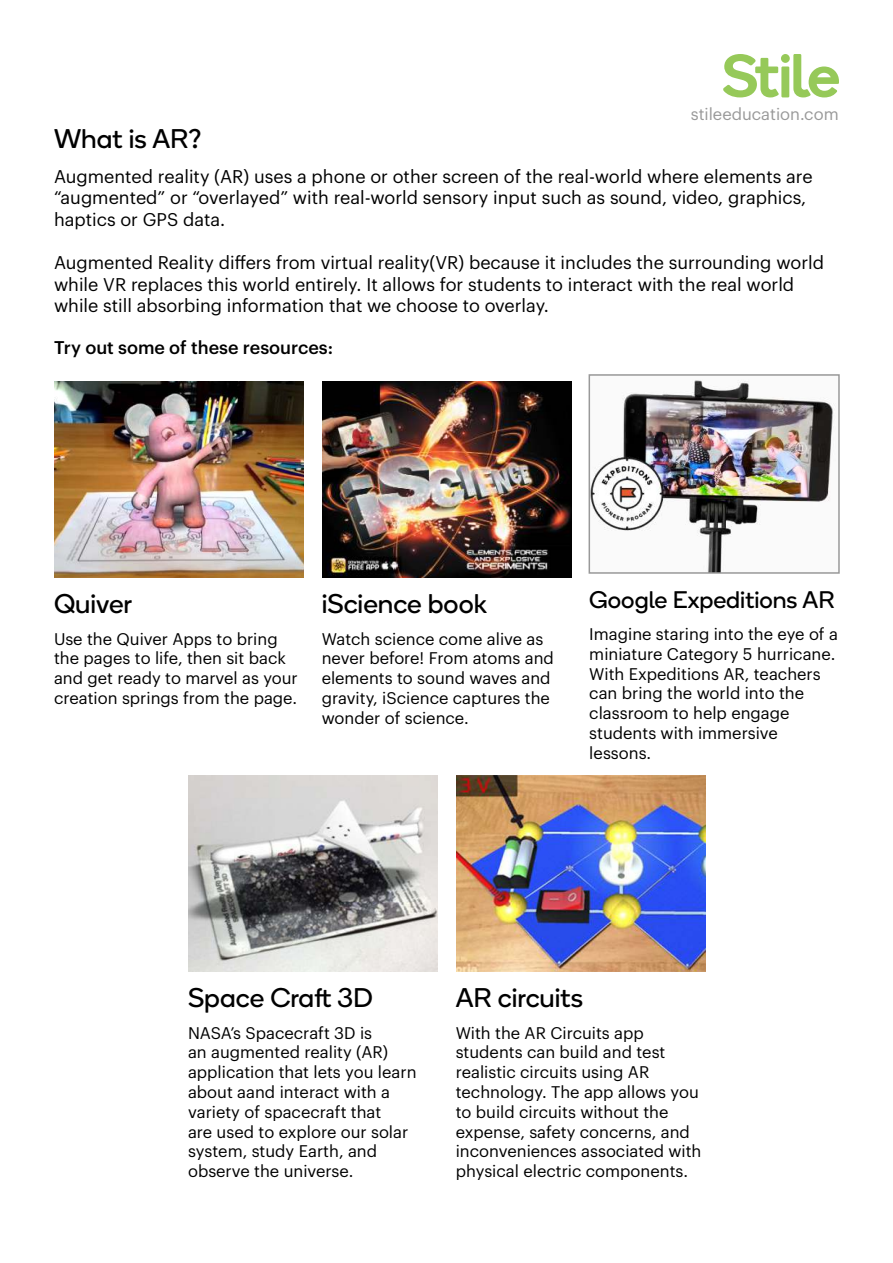
<style>
.page{position:relative;width:893px;height:1263px;background:#fff}
.page>*{position:absolute;margin:0;border:0;box-sizing:border-box;transform-origin:0 0}
.t1{font:27px "Boing";color:#000}
.t2{font:24px "Boing";color:#000}
.t3{font:18px/21.6px "Graphik";color:#000}
.t4{font:500 18px "Graphik";color:#000}
.t5{font:16.5px/19.8px "Graphik";color:#000}
.t6{font:16.5px "Graphik";color:#999}
</style>
<div class="page">
<div style="left:781px;top:54px;width:9px;height:9px;background:#96c959;border-radius:50%"></div>
<div style="left:781px;top:66px;width:8px;height:31px;background:#96c959"></div>
<svg style="left:723px;top:54px;width:56px;height:43px"></svg>
<svg style="left:793px;top:54px;width:46px;height:43px"></svg>
<img style="left:54px;top:381px;width:250px;height:197px">
<img style="left:322px;top:381px;width:249px;height:197px">
<img style="left:592px;top:380px;width:242px;height:191px">
<div style="left:589px;top:374px;width:251px;height:200px;border:2px solid #999"></div>
<img style="left:456px;top:775px;width:249px;height:197px">
<img style="left:189px;top:775px;width:249px;height:196px">
<p class="t6" style="left:691px;top:107px;width:149px">stileeducation.com</p>
<h1 class="t1" style="left:54px;top:129px;width:149px">What is AR?</h1>
<p class="t3" style="left:54px;top:167px;width:760px">Augmented reality (AR) uses a phone or other screen of the real-world where elements are “augmented” or “overlayed” with real-world sensory input such as sound, video, graphics, haptics or GPS data.</p>
<p class="t3" style="left:54px;top:253px;width:771px">Augmented Reality differs from virtual reality(VR) because it includes the surrounding world while VR replaces this world entirely. It allows for students to interact with the real world while still absorbing information that we choose to overlay.</p>
<p class="t4" style="left:54px;top:340px;width:281px">Try out some of these resources:</p>
<h1 class="t1" style="left:54px;top:594px;width:80px">Quiver</h1>
<p class="t5" style="left:54px;top:630px;width:245px">Use the Quiver Apps to bring the pages to life, then sit back and get ready to marvel as your creation springs from the page.</p>
<h1 class="t1" style="left:322px;top:594px;width:166px">iScience book</h1>
<p class="t5" style="left:322px;top:630px;width:234px">Watch science come alive as never before! From atoms and elements to sound waves and gravity, iScience captures the wonder of science.</p>
<h2 class="t2" style="left:589px;top:591px;width:247px">Google Expeditions AR</h2>
<p class="t5" style="left:589px;top:625px;width:250px">Imagine staring into the eye of a miniature Category 5 hurricane.<br>With Expeditions AR, teachers can bring the world into the classroom to help engage students with immersive lessons.</p>
<h1 class="t1" style="left:188px;top:987px;width:186px">Space Craft 3D</h1>
<p class="t5" style="left:188px;top:1024px;width:230px">NASA’s Spacecraft 3D is<br>an augmented reality (AR) application that lets you learn about aand interact with a variety of spacecraft that<br>are used to explore our solar system, study Earth, and observe the universe.</p>
<h1 class="t1" style="left:456px;top:987px;width:129px">AR circuits</h1>
<p class="t5" style="left:456px;top:1024px;width:247px">With the AR Circuits app students can build and test realistic circuits using AR technology. The app allows you to build circuits without the expense, safety concerns, and inconveniences associated with physical electric components.</p>
</div>
